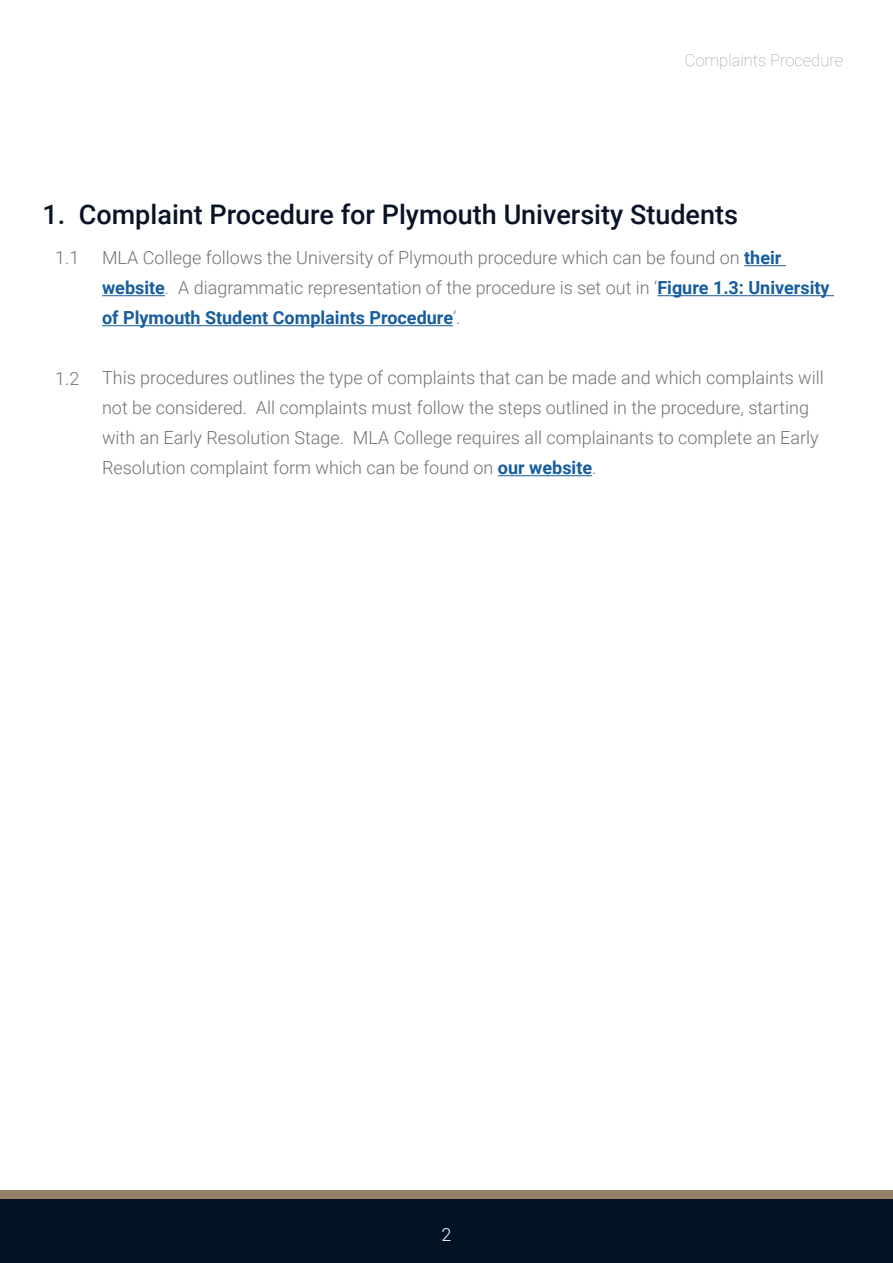
<style>
.page{position:relative;width:893px;height:1263px;background:#fff}
.page>*{position:absolute;margin:0;border:0;box-sizing:border-box;transform-origin:0 0}
.t1{font:500 27px "Roboto";color:#0a1326}
.t2{font:300 18px/30px "Roboto";color:#717275}
.t3{font:300 18px "Roboto";color:#fff}
.t4{font:100 16.5px "Roboto";color:#989a9d}
.s1{font-weight:700;color:#175d9e}
</style>
<div class="page">
<div style="left:0;top:1199px;width:893px;height:64px;background:#031226"></div>
<div style="left:0;top:1191px;width:893px;height:8px;background:#938269"></div>
<hr style="left:744px;top:265px;width:42px;height:1px;background:#175d9e">
<hr style="left:102px;top:295px;width:63px;height:1px;background:#175d9e">
<hr style="left:657px;top:295px;width:177px;height:1px;background:#175d9e">
<hr style="left:102px;top:325px;width:351px;height:1px;background:#175d9e">
<hr style="left:498px;top:475px;width:94px;height:1px;background:#175d9e">
<p class="t4" style="left:685px;top:49px;width:160px">Complaints Procedure</p>
<h1 class="t1" style="left:43px;top:196px;width:697px">1. Complaint Procedure for Plymouth University Students</h1>
<p class="t2" style="left:102px;top:242px;width:729px">MLA College follows the University of Plymouth procedure which can be found on <span class="s1">their website</span>. A diagrammatic representation of the procedure is set out in ‘<span class="s1">Figure 1.3: University of Plymouth Student Complaints Procedure</span>’.</p>
<p class="t2" style="left:55px;top:242px;width:26px">1.1</p>
<p class="t2" style="left:55px;top:362px;width:26px">1.2</p>
<p class="t2" style="left:102px;top:362px;width:723px">This procedures outlines the type of complaints that can be made and which complaints will not be considered. All complaints must follow the steps outlined in the procedure, starting with an Early Resolution Stage. MLA College requires all complainants to complete an Early Resolution complaint form which can be found on <span class="s1">our website</span>.</p>
<p class="t3" style="left:441px;top:1222px;width:11px">2</p>
</div>
